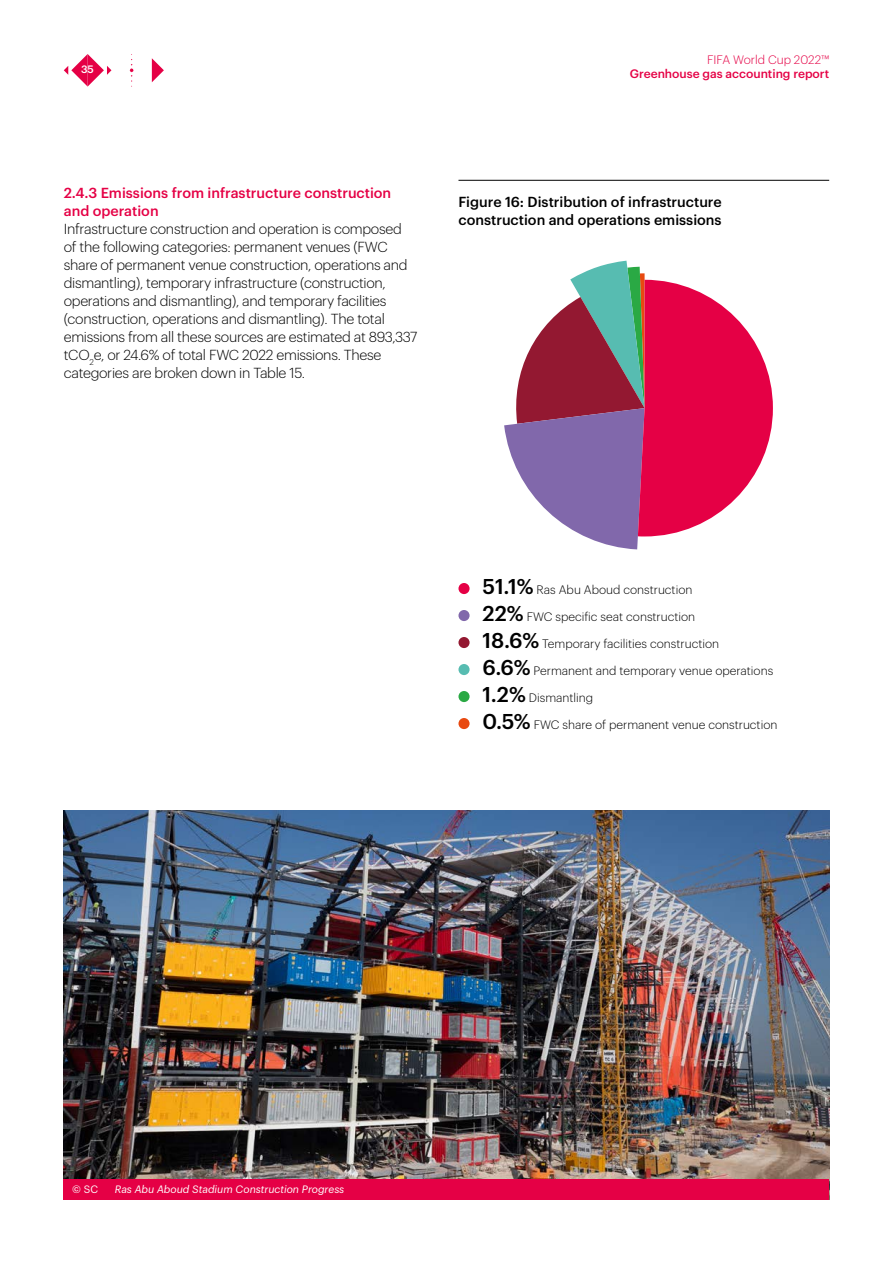
<style>
.page{position:relative;width:893px;height:1263px;background:#fff}
.page>*{position:absolute;margin:0;border:0;box-sizing:border-box;transform-origin:0 0}
.t1{font:300 14.25px/18px "Graphik";letter-spacing:-.02em;color:#000}
.t2{font:500 14.25px/18px "Graphik";color:#000}
.t3{font:500 14.25px/18px "Graphik";color:#e50045}
.t4{font:300 12px "Graphik";color:#000}
.t5{font:500 12px "Graphik";color:#e50045}
.t6{font:300 12px "Graphik";color:#e50045}
.t7{font:italic 10.5px "Graphik";color:#fff}
.t8{font:10.5px "Graphik";color:#fff}
.t9{font:500 10.5px "Graphik";color:#fff}
.s1{font-weight:500;font-size:21px}
</style>
<div class="page">
<svg style="left:64px;top:54px;width:47px;height:33px"></svg>
<svg style="left:130px;top:54px;width:4px;height:33px"></svg>
<svg style="left:152px;top:58px;width:12px;height:24px"></svg>
<hr style="left:458px;top:180px;width:371px;height:1px;background:#000">
<div style="left:458px;top:583px;width:12px;height:11px;background:#e50045;border-radius:50%"></div>
<div style="left:458px;top:610px;width:12px;height:11px;background:#8168ab;border-radius:50%"></div>
<div style="left:458px;top:637px;width:12px;height:11px;background:#931831;border-radius:50%"></div>
<div style="left:458px;top:664px;width:12px;height:11px;background:#57bcb1;border-radius:50%"></div>
<div style="left:458px;top:691px;width:12px;height:11px;background:#2aa944;border-radius:50%"></div>
<div style="left:458px;top:718px;width:12px;height:11px;background:#e84910;border-radius:50%"></div>
<img style="left:64px;top:810px;width:765px;height:369px">
<div style="left:64px;top:1179px;width:765px;height:20px;background:#e50045"></div>
<svg style="left:504px;top:261px;width:269px;height:288px"></svg>
<p class="t9" style="left:81px;top:61px;width:14px">35</p>
<p class="t6" style="left:707px;top:51px;width:124px">FIFA World Cup 2022™</p>
<p class="t5" style="left:630px;top:65px;width:201px">Greenhouse gas accounting report</p>
<p class="t3" style="left:64px;top:183px;width:329px">2.4.3 Emissions from infrastructure construction and operation</p>
<p class="t1" style="left:64px;top:219px;width:355px">Infrastructure construction and operation is composed of the following categories: permanent venues (FWC share of permanent venue construction, operations and dismantling), temporary infrastructure (construction, operations and dismantling), and temporary facilities (construction, operations and dismantling). The total emissions from all these sources are estimated at 893,337 tCO<sub>2</sub>e, or 24.6% of total FWC 2022 emissions. These categories are broken down in Table 15.</p>
<p class="t2" style="left:458px;top:192px;width:265px">Figure 16: Distribution of infrastructure construction and operations emissions</p>
<p class="t4" style="left:482px;top:581px;width:211px"><span class="s1">51.1%</span> Ras Abu Aboud construction</p>
<p class="t4" style="left:482px;top:608px;width:214px"><span class="s1">22%</span> FWC specific seat construction</p>
<p class="t4" style="left:482px;top:635px;width:238px"><span class="s1">18.6%</span> Temporary facilities construction</p>
<p class="t4" style="left:482px;top:662px;width:292px"><span class="s1">6.6%</span> Permanent and temporary venue operations</p>
<p class="t4" style="left:482px;top:689px;width:112px"><span class="s1">1.2%</span> Dismantling</p>
<p class="t4" style="left:482px;top:716px;width:296px"><span class="s1">0.5%</span> FWC share of permanent venue construction</p>
<p class="t8" style="left:72px;top:1182px;width:27px">© SC</p>
<p class="t7" style="left:115px;top:1182px;width:231px">Ras Abu Aboud Stadium Construction Progress</p>
</div>
